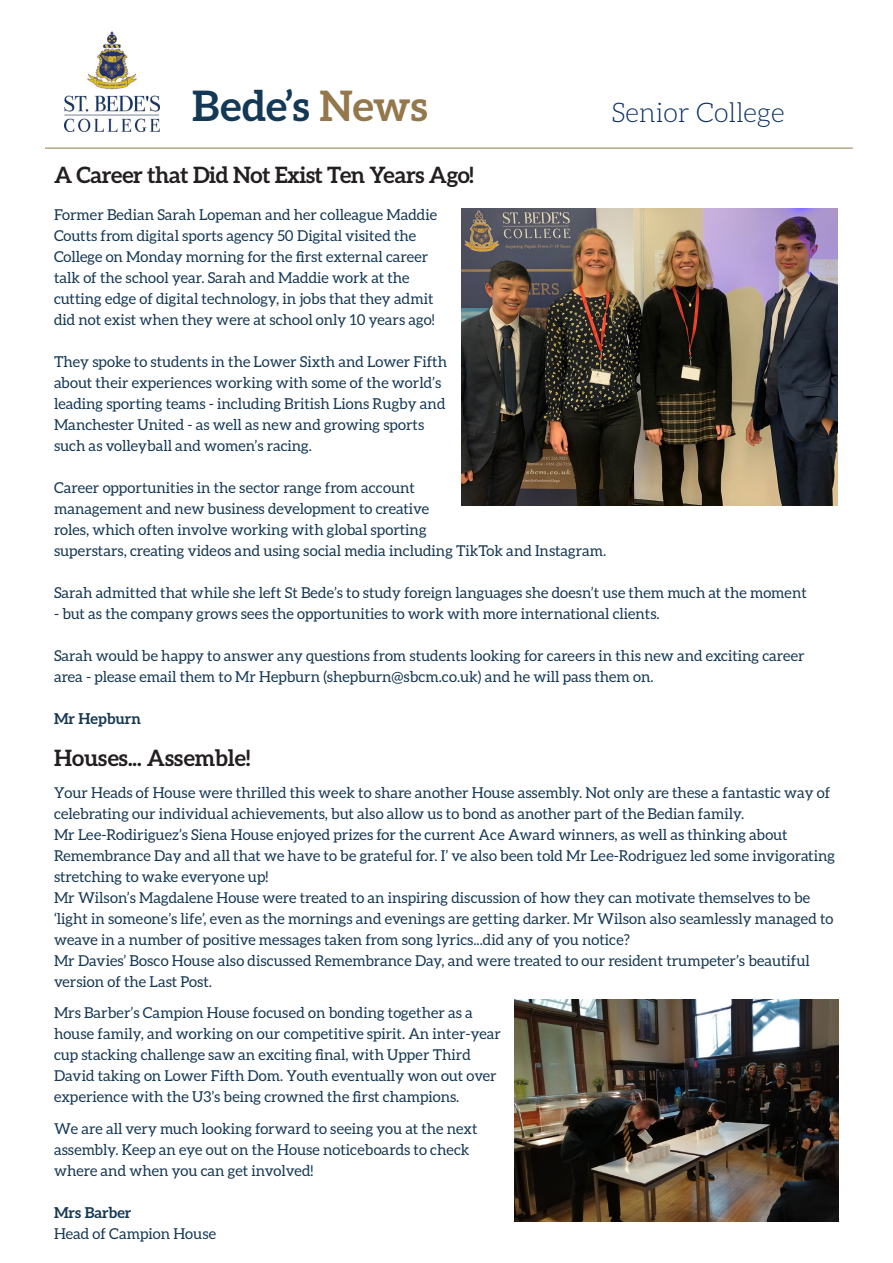
<style>
.page{position:relative;width:893px;height:1263px;background:#fff}
.page>*{position:absolute;margin:0;border:0;box-sizing:border-box;transform-origin:0 0}
.t1{font:700 42px "Aleo";color:#143956}
.t2{font:300 27.15px "Aleo";color:#0d3166}
.t3{font:700 22.5px "Aleo";letter-spacing:-.02em;color:#231f20}
.t4{font:700 22.5px "Aleo";color:#231f20}
.t5{font:15px/21px "Aleo";color:#163854}
.t6{font:700 15px "Aleo";color:#163854}
.s1{color:#95774c}
</style>
<div class="page">
<img style="left:65px;top:31px;width:95px;height:100px">
<hr style="left:45px;top:148px;width:808px;height:1px;background:#95774c">
<img style="left:461px;top:208px;width:377px;height:297px">
<img style="left:514px;top:999px;width:325px;height:222px">
<p class="t1" style="left:192px;top:81px;width:237px">Bede’s <span class="s1">News</span></p>
<p class="t3" style="left:54px;top:161px;width:421px">A Career that Did Not Exist Ten Years Ago!</p>
<p class="t2" style="left:611px;top:98px;width:175px">Senior College</p>
<p class="t5" style="left:54px;top:204px;width:385px">Former Bedian Sarah Lopeman and her colleague Maddie Coutts from digital sports agency 50 Digital visited the College on Monday morning for the first external career talk of the school year. Sarah and Maddie work at the cutting edge of digital technology, in jobs that they admit did not exist when they were at school only 10 years ago!</p>
<p class="t5" style="left:54px;top:351px;width:395px">They spoke to students in the Lower Sixth and Lower Fifth about their experiences working with some of the world’s leading sporting teams - including British Lions Rugby and Manchester United - as well as new and growing sports such as volleyball and women’s racing.</p>
<p class="t5" style="left:54px;top:477px;width:554px">Career opportunities in the sector range from account<br>management and new business development to creative<br>roles, which often involve working with global sporting<br>superstars, creating videos and using social media including TikTok and Instagram.</p>
<p class="t5" style="left:54px;top:582px;width:754px">Sarah admitted that while she left St Bede’s to study foreign languages she doesn’t use them much at the moment</p>
<p class="t5" style="left:54px;top:603px;width:607px">- but as the company grows sees the opportunities to work with more international clients.</p>
<p class="t5" style="left:54px;top:645px;width:752px">Sarah would be happy to answer any questions from students looking for careers in this new and exciting career area - please email them to Mr Hepburn (shepburn@sbcm.co.uk) and he will pass them on.</p>
<p class="t6" style="left:54px;top:710px;width:88px">Mr Hepburn</p>
<p class="t4" style="left:54px;top:745px;width:198px">Houses... Assemble!</p>
<p class="t5" style="left:54px;top:782px;width:778px">Your Heads of House were thrilled this week to share another House assembly. Not only are these a fantastic way of celebrating our individual achievements, but also allow us to bond as another part of the Bedian family.</p>
<p class="t5" style="left:54px;top:824px;width:782px">Mr Lee-Rodiriguez’s Siena House enjoyed prizes for the current Ace Award winners, as well as thinking about<br>Remembrance Day and all that we have to be grateful for. I’ ve also been told Mr Lee-Rodriguez led some invigorating stretching to wake everyone up!</p>
<p class="t5" style="left:54px;top:887px;width:781px">Mr Wilson’s Magdalene House were treated to an inspiring discussion of how they can motivate themselves to be ‘light in someone’s life’, even as the mornings and evenings are getting darker. Mr Wilson also seamlessly managed to weave in a number of positive messages taken from song lyrics...did any of you notice?</p>
<p class="t5" style="left:54px;top:950px;width:757px">Mr Davies’ Bosco House also discussed Remembrance Day, and were treated to our resident trumpeter’s beautiful version of the Last Post.</p>
<p class="t5" style="left:54px;top:1002px;width:448px">Mrs Barber’s Campion House focused on bonding together as a house family, and working on our competitive spirit. An inter-year cup stacking challenge saw an exciting final, with Upper Third David taking on Lower Fifth Dom. Youth eventually won out over experience with the U3’s being crowned the first champions.</p>
<p class="t5" style="left:54px;top:1118px;width:425px">We are all very much looking forward to seeing you at the next assembly. Keep an eye out on the House noticeboards to check where and when you can get involved!</p>
<p class="t6" style="left:54px;top:1204px;width:79px">Mrs Barber</p>
<p class="t5" style="left:54px;top:1223px;width:164px">Head of Campion House</p>
</div>
